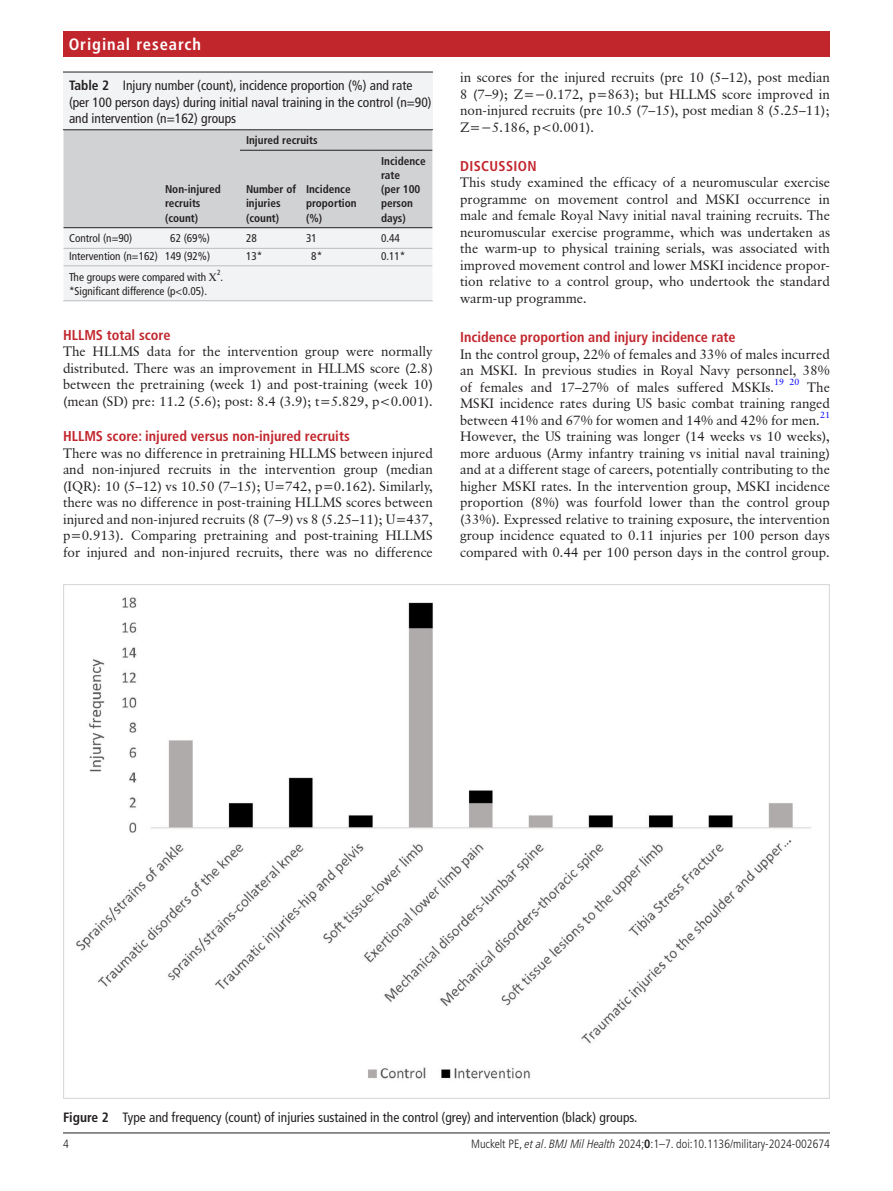
<style>
.page{position:relative;width:893px;height:1191px;background:#fff}
.page>*{position:absolute;margin:0;border:0;box-sizing:border-box;transform-origin:0 0}
.t1{font:700 condensed 16.5px "Frutiger LT Pro";letter-spacing:.055em;color:#fff}
.t2{font:700 condensed 14.25px "Frutiger LT Pro";color:#c2262d}
.t3{font:700 condensed 14.25px "Frutiger LT Pro";letter-spacing:.025em;color:#c2262d}
.t4{font:13.5px/16.5px "Classical Garamond BT";color:#231f20;text-align:justify}
.t5{font:condensed 13.5px/16.5px "Frutiger LT Pro";color:#231f20}
.t6{font:300 condensed 12px "Frutiger LT Pro";color:#231f20}
.t7{font:condensed 11.25px "Frutiger LT Pro";color:#231f20}
.t8{font:700 condensed 11.25px/14.2px "Frutiger LT Pro";color:#231f20}
.t9{font:condensed 7.5px "Frutiger LT Pro";color:#231f20}
.s1{font-weight:700}
.s2{font-style:italic}
</style>
<div class="page">
<hr style="left:63px;top:1132px;width:767px;height:1px;background:#231f20">
<div style="left:63px;top:31px;width:767px;height:25px;background:#c2262d"></div>
<div style="left:63px;top:72px;width:370px;height:229px;background:#f2f3f4"></div>
<hr style="left:63px;top:72px;width:370px;height:1px;background:#231f20">
<hr style="left:63px;top:129px;width:96px;height:1px;background:#231f20">
<hr style="left:159px;top:129px;width:81px;height:1px;background:#231f20">
<hr style="left:240px;top:129px;width:60px;height:1px;background:#231f20">
<hr style="left:300px;top:129px;width:75px;height:1px;background:#231f20">
<hr style="left:375px;top:129px;width:58px;height:1px;background:#231f20">
<hr style="left:63px;top:300px;width:96px;height:1px;background:#bcbdc0">
<hr style="left:159px;top:300px;width:81px;height:1px;background:#bcbdc0">
<hr style="left:240px;top:300px;width:60px;height:1px;background:#bcbdc0">
<hr style="left:300px;top:300px;width:75px;height:1px;background:#bcbdc0">
<hr style="left:375px;top:300px;width:58px;height:1px;background:#bcbdc0">
<hr style="left:63px;top:266px;width:1px;height:34px;background:#fff">
<svg style="left:63px;top:130px;width:370px;height:136px"></svg>
<img style="left:63px;top:584px;width:767px;height:514px">
<p class="t1" style="left:69px;top:34px;width:134px">Original research</p>
<p class="t5" style="left:69px;top:78px;width:364px"><span class="s1">Table 2</span> Injury number (count), incidence proportion (%) and rate (per 100 person days) during initial naval training in the control (n=90) and intervention (n=162) groups</p>
<p class="t8" style="left:165px;top:182px;width:57px">Non-injured recruits (count)</p>
<p class="t8" style="left:246px;top:133px;width:73px">Injured recruits</p>
<p class="t8" style="left:246px;top:182px;width:52px">Number of injuries (count)</p>
<p class="t8" style="left:306px;top:182px;width:52px">Incidence proportion (%)</p>
<p class="t8" style="left:381px;top:154px;width:46px">Incidence rate<br>(per 100 person days)</p>
<p class="t7" style="left:69px;top:232px;width:65px">Control (n=90)</p>
<p class="t7" style="left:170px;top:232px;width:41px">62 (69%)</p>
<p class="t7" style="left:246px;top:232px;width:12px">28</p>
<p class="t7" style="left:306px;top:232px;width:12px">31</p>
<p class="t7" style="left:381px;top:232px;width:20px">0.44</p>
<p class="t7" style="left:69px;top:249px;width:143px">Intervention (n=162) 149 (92%)</p>
<p class="t7" style="left:246px;top:249px;width:18px">13*</p>
<p class="t7" style="left:311px;top:249px;width:13px">8*</p>
<p class="t7" style="left:381px;top:249px;width:26px">0.11*</p>
<p class="t7" style="left:69px;top:270px;width:139px">The groups were compared with</p>
<p class="t9" style="left:217px;top:268px;width:5px">2</p>
<p class="t7" style="left:221px;top:270px;width:4px">.</p>
<p class="t7" style="left:69px;top:284px;width:140px">*Significant difference (p&lt;0.05).</p>
<p class="t2" style="left:63px;top:326px;width:109px">HLLMS total score</p>
<p class="t4" style="left:63px;top:343px;width:371px">The HLLMS data for the intervention group were normally distributed. There was an improvement in HLLMS score (2.8) between the pretraining (week 1) and post-training (week 10) (mean (SD) pre: 11.2 (5.6); post: 8.4 (3.9); t=5.829, p&lt;0.001).</p>
<p class="t2" style="left:63px;top:427px;width:288px">HLLMS score: injured versus non-injured recruits</p>
<p class="t4" style="left:63px;top:444px;width:371px">There was no difference in pretraining HLLMS between injured and non-injured recruits in the intervention group (median (IQR): 10 (5–12) vs 10.50 (7–15); U=742, p=0.162). Similarly, there was no difference in post-training HLLMS scores between injured and non-injured recruits (8 (7–9) vs 8 (5.25–11); U=437, p=0.913). Comparing pretraining and post-training HLLMS for injured and non-injured recruits, there was no difference</p>
<p class="t4" style="left:460px;top:69px;width:371px">in scores for the injured recruits (pre 10 (5–12), post median 8 (7–9); Z=−0.172, p=863); but HLLMS score improved in non-injured recruits (pre 10.5 (7–15), post median 8 (5.25–11); Z=−5.186, p&lt;0.001).</p>
<p class="t3" style="left:460px;top:157px;width:78px">DISCUSSION</p>
<p class="t4" style="left:460px;top:174px;width:371px">This study examined the efficacy of a neuromuscular exercise programme on movement control and MSKI occurrence in male and female Royal Navy initial naval training recruits. The neuromuscular exercise programme, which was undertaken as the warm-up to physical training serials, was associated with improved movement control and lower MSKI incidence propor&shy;tion relative to a control group, who undertook the standard warm-up programme.</p>
<p class="t2" style="left:460px;top:328px;width:277px">Incidence proportion and injury incidence rate</p>
<p class="t4" style="left:460px;top:345px;width:371px">In the control group, 22% of females and 33% of males incurred an MSKI. In previous studies in Royal Navy personnel, 38% of females and 17–27% of males suffered MSKIs.<sup>19</sup> <sup>20</sup> The MSKI incidence rates during US basic combat training ranged between 41% and 67% for women and 14% and 42% for men.<sup>21<br></sup>However, the US training was longer (14 weeks vs 10 weeks), more arduous (Army infantry training vs initial naval training) and at a different stage of careers, potentially contributing to the higher MSKI rates. In the intervention group, MSKI incidence proportion (8%) was fourfold lower than the control group (33%). Expressed relative to training exposure, the intervention group incidence equated to 0.11 injuries per 100 person days compared with 0.44 per 100 person days in the control group.</p>
<p class="t5" style="left:63px;top:1109px;width:576px"><span class="s1">Figure 2</span> Type and frequency (count) of injuries sustained in the control (grey) and intervention (black) groups.</p>
<p class="t6" style="left:63px;top:1136px;width:7px">4</p>
<p class="t6" style="left:471px;top:1136px;width:360px">Muckelt PE, <span class="s2">et al</span>. <span class="s2">BMJ Mil Health</span> 2024;<span class="s1">0</span>:1–7. doi:10.1136/military-2024-002674</p>
</div>
